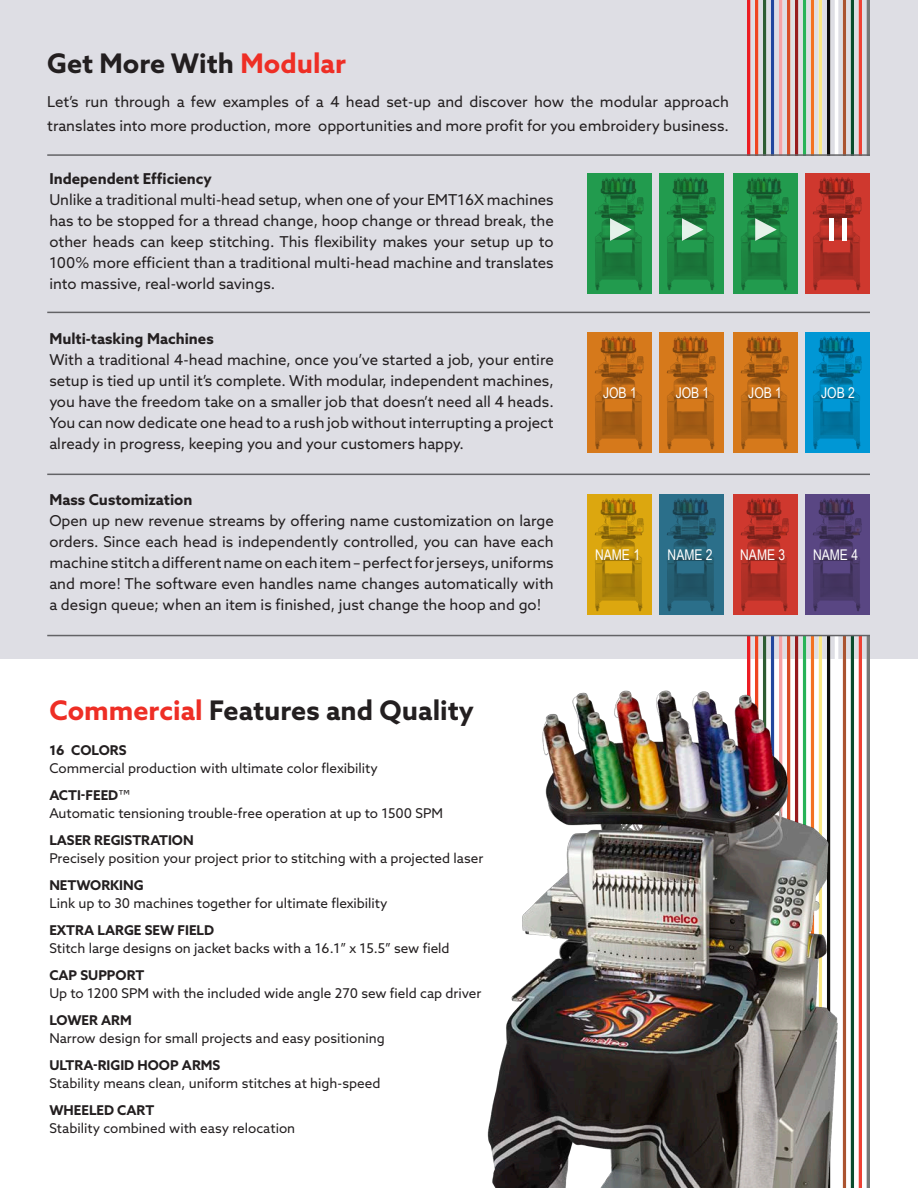
<style>
.page{position:relative;width:918px;height:1188px;background:#fff}
.page>*{position:absolute;margin:0;border:0;box-sizing:border-box;transform-origin:0 0}
.t1{font:700 27px "Azo Sans";color:#231f20}
.t2{font:15px/21px "Azo Sans";color:#231f20;text-align:justify}
.t3{font:700 15px "Azo Sans";color:#231f20}
.t4{font:14.7px "Arial Narrow";color:#fff}
.t5{font:13.5px "Azo Sans";color:#231f20}
.t6{font:700 13.5px "Azo Sans";color:#231f20}
.s1{color:#ee2e25}
.s2{font-family:"Tahoma";font-weight:400}
</style>
<div class="page">
<div style="left:0;top:0;width:918px;height:659px;background:#dedee4"></div>
<img style="left:747px;top:636px;width:123px;height:50px">
<img style="left:747px;top:0;width:123px;height:154px">
<img style="left:487px;top:686px;width:383px;height:502px">
<svg style="left:588px;top:173px;width:64px;height:121px;background:#1e8b45"></svg>
<svg style="left:660px;top:173px;width:64px;height:121px;background:#1e8b45"></svg>
<svg style="left:733px;top:173px;width:64px;height:121px;background:#1e8b45"></svg>
<svg style="left:806px;top:173px;width:64px;height:121px;background:#ba3229"></svg>
<svg style="left:610px;top:218px;width:22px;height:23px"></svg>
<svg style="left:682px;top:218px;width:22px;height:23px"></svg>
<svg style="left:755px;top:218px;width:22px;height:23px"></svg>
<div style="left:829px;top:218px;width:5px;height:23px;background:#fff"></div>
<hr style="left:842px;top:218px;width:4px;height:23px;background:#fff">
<svg style="left:588px;top:332px;width:64px;height:121px;background:#c06c17"></svg>
<svg style="left:660px;top:332px;width:64px;height:121px;background:#c06c17"></svg>
<svg style="left:733px;top:332px;width:64px;height:121px;background:#c06c17"></svg>
<svg style="left:806px;top:332px;width:64px;height:121px;background:#0087bc"></svg>
<svg style="left:588px;top:494px;width:64px;height:121px;background:#c5950d"></svg>
<svg style="left:660px;top:494px;width:64px;height:121px;background:#26637a"></svg>
<svg style="left:733px;top:494px;width:64px;height:121px;background:#ba3228"></svg>
<svg style="left:806px;top:494px;width:64px;height:121px;background:#503e73"></svg>
<hr style="left:47px;top:154px;width:823px;height:2px;background:#636366">
<hr style="left:47px;top:312px;width:823px;height:1px;background:#636366">
<hr style="left:47px;top:474px;width:823px;height:1px;background:#636366">
<hr style="left:47px;top:635px;width:823px;height:1px;background:#636366">
<p class="t1" style="left:47px;top:46px;width:300px">Get More With <span class="s1">Modular</span></p>
<p class="t2" style="left:47px;top:90px;width:683px;line-height:24px">Let’s run through a few examples of a 4 head set-up and discover how the modular approach translates into more production, more opportunities and more profit for you embroidery business.</p>
<p class="t3" style="left:49px;top:168px;width:164px">Independent Efficiency</p>
<p class="t2" style="left:49px;top:189px;width:506px">Unlike a traditional multi-head setup, when one of your EMT16X machines has to be stopped for a thread change, hoop change or thread break, the other heads can keep stitching. This flexibility makes your setup up to 100% more efficient than a traditional multi-head machine and translates into massive, real-world savings.</p>
<p class="t3" style="left:49px;top:329px;width:166px">Multi-tasking Machines</p>
<p class="t2" style="left:49px;top:349px;width:506px">With a traditional 4-head machine, once you’ve started a job, your entire setup is tied up until it’s complete. With modular, independent machines, you have the freedom take on a smaller job that doesn’t need all 4 heads.<br>You can now dedicate one head to a rush job without interrupting a project already in progress, keeping you and your customers happy.</p>
<p class="t3" style="left:49px;top:489px;width:145px">Mass Customization</p>
<p class="t2" style="left:49px;top:510px;width:506px">Open up new revenue streams by offering name customization on large orders. Since each head is independently controlled, you can have each machine stitch a different name on each item – perfect for jerseys, uniforms and more! The software even handles name changes automatically with a design queue; when an item is finished, just change the hoop and go!</p>
<p class="t1" style="left:49px;top:692px;width:426px"><span class="s1">Commercial</span> Features and Quality</p>
<p class="t6" style="left:49px;top:741px;width:79px">16 COLORS</p>
<p class="t5" style="left:49px;top:759px;width:330px">Commercial production with ultimate color flexibility</p>
<p class="t6" style="left:49px;top:786px;width:82px">ACTI-FEED<span class="s2">™</span></p>
<p class="t5" style="left:49px;top:804px;width:395px">Automatic tensioning trouble-free operation at up to 1500 SPM</p>
<p class="t6" style="left:49px;top:831px;width:146px">LASER REGISTRATION</p>
<p class="t5" style="left:49px;top:849px;width:435px">Precisely position your project prior to stitching with a projected laser</p>
<p class="t6" style="left:49px;top:876px;width:96px">NETWORKING</p>
<p class="t5" style="left:49px;top:894px;width:340px">Link up to 30 machines together for ultimate flexibility</p>
<p class="t6" style="left:49px;top:921px;width:166px">EXTRA LARGE SEW FIELD</p>
<p class="t5" style="left:49px;top:939px;width:402px">Stitch large designs on jacket backs with a 16.1” x 15.5” sew field</p>
<p class="t6" style="left:49px;top:966px;width:97px">CAP SUPPORT</p>
<p class="t5" style="left:49px;top:984px;width:434px">Up to 1200 SPM with the included wide angle 270 sew field cap driver</p>
<p class="t6" style="left:49px;top:1011px;width:84px">LOWER ARM</p>
<p class="t5" style="left:49px;top:1029px;width:337px">Narrow design for small projects and easy positioning</p>
<p class="t6" style="left:49px;top:1056px;width:172px">ULTRA-RIGID HOOP ARMS</p>
<p class="t5" style="left:49px;top:1074px;width:333px">Stability means clean, uniform stitches at high-speed</p>
<p class="t6" style="left:49px;top:1101px;width:106px">WHEELED CART</p>
<p class="t5" style="left:49px;top:1119px;width:247px">Stability combined with easy relocation</p>
<p class="t4" style="left:603px;top:382px;width:35px">JOB 1</p>
<p class="t4" style="left:676px;top:382px;width:35px">JOB 1</p>
<p class="t4" style="left:748px;top:382px;width:35px">JOB 1</p>
<p class="t4" style="left:821px;top:382px;width:35px">JOB 2</p>
<p class="t4" style="left:595px;top:544px;width:47px">NAME 1</p>
<p class="t4" style="left:668px;top:544px;width:47px">NAME 2</p>
<p class="t4" style="left:740px;top:544px;width:47px">NAME 3</p>
<p class="t4" style="left:813px;top:544px;width:47px">NAME 4</p>
</div>
